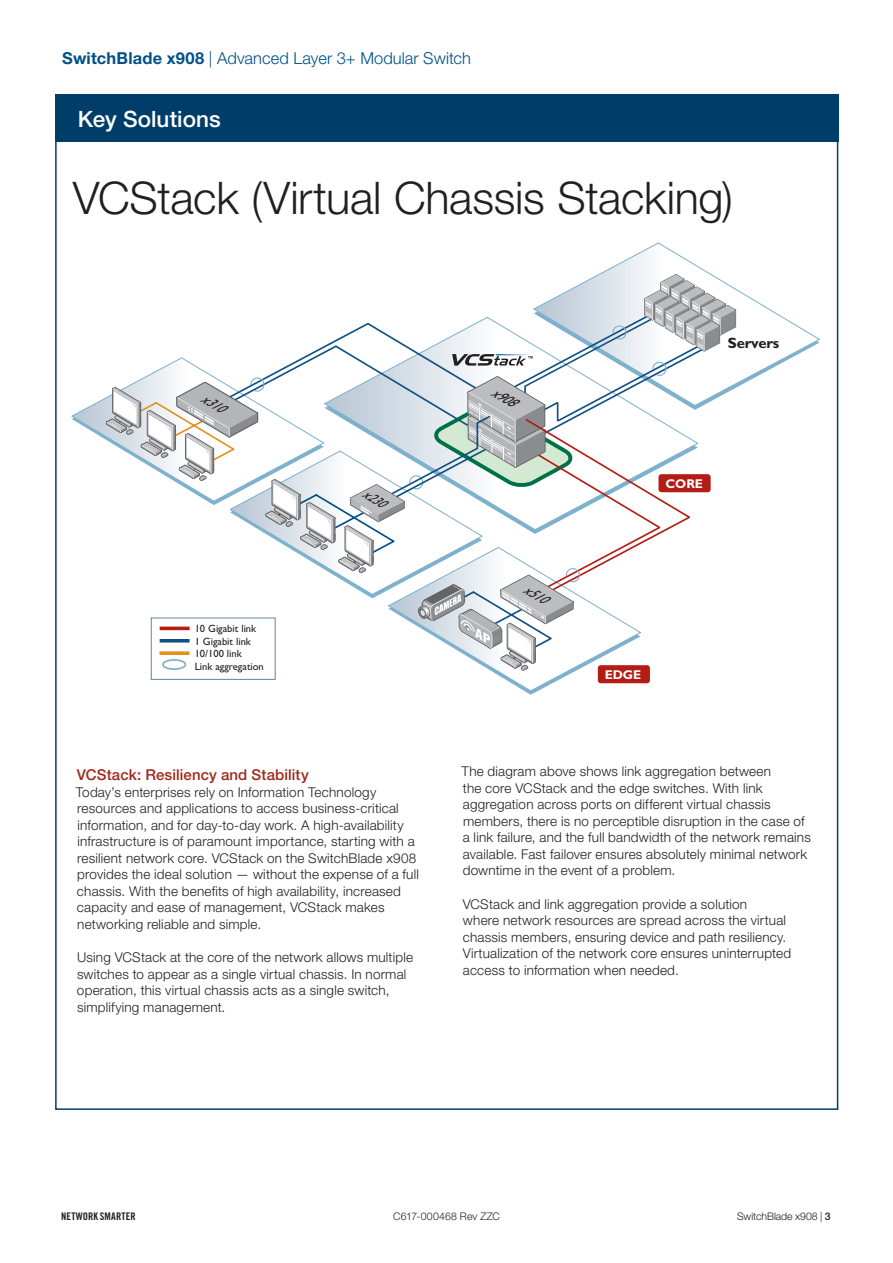
<style>
.page{position:relative;width:893px;height:1263px;background:#fff}
.page>*{position:absolute;margin:0;border:0;box-sizing:border-box;transform-origin:0 0}
.t1{font:300 45px "Helvetica Neue";letter-spacing:-.005em;color:#231f20}
.t2{font:500 22.5px "Helvetica Neue";letter-spacing:.005em;color:#fff}
.t3{font:300 16.5px "Helvetica Neue";letter-spacing:.005em;color:#005187}
.t4{font:500 15px "Helvetica Neue";letter-spacing:.005em;color:#a1281b}
.t5{font:700 15px "Gill Sans Std";letter-spacing:-.02em;color:#211e1e}
.t6{font:italic 14.7px "Gill Sans Std";color:#231f20;scale:.84 1}
.t7{font:italic 14.25px "Gill Sans Std";color:#231f20;scale:.84 1}
.t8{font:300 13.5px/16.5px "Helvetica Neue";letter-spacing:.015em;color:#231f20}
.t9{font:italic 13.5px "Gill Sans Std";color:#231f20;scale:.84 1}
.t10{font:700 12.75px "Gill Sans Std";color:#fff}
.t11{font:10.5px/12.6px "Gill Sans Std";color:#231f20}
.t12{font:300 10.5px "Helvetica Neue";letter-spacing:.02em;color:#231f20}
.t13{font:300 10.5px "Helvetica Neue";letter-spacing:-.005em;color:#231f20}
.t14{font:10.5px "Trade Gothic Bold Cond Twenty";letter-spacing:.01em;color:#231f20}
.s1{font-weight:700}
.s2{font-weight:500}
</style>
<div class="page">
<svg style="left:601px;top:243px;width:219px;height:144px"></svg>
<svg style="left:71px;top:273px;width:667px;height:422px"></svg>
<div style="left:55px;top:94px;width:783px;height:48px;background:#003e69"></div>
<p class="t3" style="left:62px;top:48px;width:410px"><span class="s1">SwitchBlade x908</span> | Advanced Layer 3+ Modular Switch</p>
<h2 class="t2" style="left:78px;top:106px;width:144px">Key Solutions</h2>
<h1 class="t1" style="left:73px;top:170px;width:662px">VCStack (Virtual Chassis Stacking)</h1>
<p class="t7" style="left:207px;top:389px;width:30px;rotate:31deg">x310</p>
<p class="t11" style="left:195px;top:622px;width:71px">10 Gigabit link<br>1 Gigabit link<br>10/100 link<br>Link aggregation</p>
<p class="t9" style="left:368px;top:486px;width:29px;rotate:31deg">x230</p>
<p class="t4" style="left:77px;top:766px;width:233px">VCStack: Resiliency and Stability</p>
<p class="t8" style="left:76px;top:783px;width:345px">Today’s enterprises rely on Information Technology resources and applications to access business-critical information, and for day-to-day work. A high-availability infrastructure is of paramount importance, starting with a resilient network core. VCStack on the SwitchBlade x908 provides the ideal solution — without the expense of a full chassis. With the benefits of high availability, increased capacity and ease of management, VCStack makes networking reliable and simple.</p>
<p class="t8" style="left:77px;top:949px;width:338px">Using VCStack at the core of the network allows multiple switches to appear as a single virtual chassis. In normal operation, this virtual chassis acts as a single switch, simplifying management.</p>
<p class="t6" style="left:497px;top:383px;width:31px;rotate:31deg">x908</p>
<p class="t7" style="left:529px;top:581px;width:30px;rotate:31deg">x510</p>
<p class="t5" style="left:728px;top:334px;width:53px">Servers</p>
<p class="t10" style="left:665px;top:476px;width:39px">CORE</p>
<p class="t10" style="left:605px;top:667px;width:38px">EDGE</p>
<p class="t8" style="left:462px;top:763px;width:351px">The diagram above shows link aggregation between<br>the core VCStack and the edge switches. With link aggregation across ports on different virtual chassis members, there is no perceptible disruption in the case of a link failure, and the full bandwidth of the network remains available. Fast failover ensures absolutely minimal network downtime in the event of a problem.</p>
<p class="t8" style="left:463px;top:896px;width:330px">VCStack and link aggregation provide a solution<br>where network resources are spread across the virtual chassis members, ensuring device and path resiliency.<br>Virtualization of the network core ensures uninterrupted access to information when needed.</p>
<p class="t14" style="left:61px;top:1209px;width:76px">NETWORK SMARTER</p>
<p class="t12" style="left:393px;top:1210px;width:108px">C617-000468 Rev ZZC</p>
<p class="t13" style="left:737px;top:1210px;width:95px">SwitchBlade x908 | <span class="s2">3</span></p>
</div>
